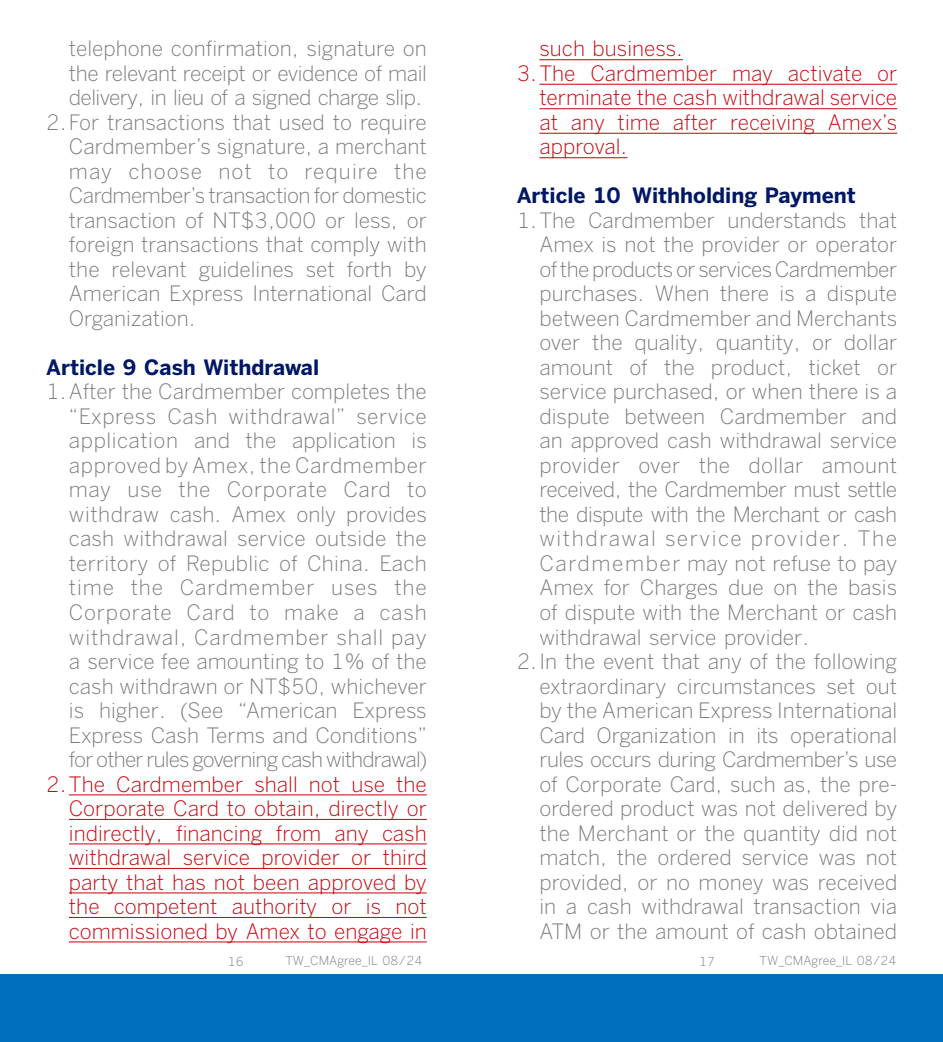
<style>
.page{position:relative;width:943px;height:1042px;background:#fff}
.page>*{position:absolute;margin:0;border:0;box-sizing:border-box;transform-origin:0 0}
.t1{font:300 21px/24.5px "Benton Sans";color:#7b7a7b;text-align:justify}
.t2{font:300 21px/24.5px "Benton Sans";color:#c7000b;text-align:justify}
.t3{font:300 21px "Benton Sans";letter-spacing:-.025em;color:#7b7a7b}
.t4{font:700 21px "Benton Sans";color:#001764}
.t5{font:300 21px "Benton Sans";letter-spacing:-.03em;color:#7b7a7b}
.t6{font:300 21px "Benton Sans";letter-spacing:-.02em;color:#7b7a7b}
.t7{font:300 21px "Benton Sans";letter-spacing:.075em;color:#7b7a7b}
.t8{font:300 21px "Benton Sans";letter-spacing:.05em;color:#7b7a7b}
.t9{font:300 12.25px "Benton Sans";color:#7b7a7b}
</style>
<div class="page">
<div style="left:0;top:974px;width:943px;height:68px;background:#0070bd"></div>
<hr style="left:539px;top:59px;width:144px;height:1px;background:#c7000b">
<hr style="left:539px;top:84px;width:358px;height:1px;background:#c7000b">
<hr style="left:539px;top:108px;width:358px;height:1px;background:#c7000b">
<hr style="left:539px;top:133px;width:358px;height:1px;background:#c7000b">
<hr style="left:539px;top:157px;width:88px;height:1px;background:#c7000b">
<hr style="left:69px;top:794px;width:358px;height:1px;background:#c7000b">
<hr style="left:69px;top:819px;width:358px;height:1px;background:#c7000b">
<hr style="left:69px;top:843px;width:358px;height:1px;background:#c7000b">
<hr style="left:69px;top:868px;width:358px;height:1px;background:#c7000b">
<hr style="left:69px;top:892px;width:358px;height:1px;background:#c7000b">
<hr style="left:69px;top:917px;width:358px;height:1px;background:#c7000b">
<hr style="left:69px;top:941px;width:358px;height:1px;background:#c7000b">
<p class="t1" style="left:69px;top:36px;width:359px">telephone confirmation, signature on</p>
<p class="t6" style="left:69px;top:61px;width:359px">the relevant receipt or evidence of mail</p>
<p class="t5" style="left:69px;top:85px;width:355px">delivery, in lieu of a signed charge slip.</p>
<p class="t1" style="left:46px;top:110px;width:382px">2.For transactions that used to require</p>
<p class="t1" style="left:69px;top:134px;width:359px">Cardmember’s signature, a merchant</p>
<p class="t8" style="left:69px;top:159px;width:359px">may choose not to require the</p>
<p class="t3" style="left:69px;top:183px;width:359px">Cardmember’s transaction for domestic</p>
<p class="t1" style="left:69px;top:208px;width:359px">transaction of NT$3,000 or less, or</p>
<p class="t1" style="left:69px;top:232px;width:359px">foreign transactions that comply with</p>
<p class="t1" style="left:69px;top:257px;width:359px">the relevant guidelines set forth by</p>
<p class="t1" style="left:69px;top:281px;width:359px">American Express International Card</p>
<p class="t1" style="left:69px;top:306px;width:128px">Organization.</p>
<p class="t4" style="left:46px;top:354px;width:274px">Article 9 Cash Withdrawal</p>
<p class="t1" style="left:69px;top:379px;width:359px;text-indent:-23px">1.After the Cardmember completes the “Express Cash withdrawal” service application and the application is approved by Amex, the Cardmember may use the Corporate Card to withdraw cash. Amex only provides cash withdrawal service outside the territory of Republic of China. Each time the Cardmember uses the Corporate Card to make a cash withdrawal, Cardmember shall pay a service fee amounting to 1% of the cash withdrawn or NT$50, whichever is higher. (See “American Express Express Cash Terms and Conditions” for other rules governing cash withdrawal)</p>
<p class="t2" style="left:69px;top:771px;width:359px;text-indent:-23px">2.The Cardmember shall not use the Corporate Card to obtain, directly or indirectly, financing from any cash withdrawal service provider or third party that has not been approved by the competent authority or is not commissioned by Amex to engage in</p>
<p class="t2" style="left:539px;top:36px;width:145px">such business.</p>
<p class="t2" style="left:516px;top:61px;width:382px">3.The Cardmember may activate or</p>
<p class="t2" style="left:539px;top:85px;width:359px">terminate the cash withdrawal service</p>
<p class="t2" style="left:539px;top:110px;width:359px">at any time after receiving Amex’s</p>
<p class="t2" style="left:539px;top:134px;width:89px">approval.</p>
<p class="t4" style="left:516px;top:182px;width:341px">Article 10 Withholding Payment</p>
<p class="t1" style="left:516px;top:208px;width:382px">1.The Cardmember understands that</p>
<p class="t1" style="left:539px;top:232px;width:359px">Amex is not the provider or operator</p>
<p class="t3" style="left:539px;top:257px;width:359px">of the products or services Cardmember</p>
<p class="t1" style="left:539px;top:281px;width:359px">purchases. When there is a dispute</p>
<p class="t1" style="left:539px;top:306px;width:359px">between Cardmember and Merchants</p>
<p class="t1" style="left:539px;top:330px;width:359px">over the quality, quantity, or dollar</p>
<p class="t1" style="left:539px;top:355px;width:359px">amount of the product, ticket or</p>
<p class="t1" style="left:539px;top:379px;width:359px">service purchased, or when there is a</p>
<p class="t1" style="left:539px;top:404px;width:359px">dispute between Cardmember and</p>
<p class="t1" style="left:539px;top:428px;width:359px">an approved cash withdrawal service</p>
<p class="t1" style="left:539px;top:453px;width:359px">provider over the dollar amount</p>
<p class="t3" style="left:539px;top:477px;width:359px">received, the Cardmember must settle</p>
<p class="t3" style="left:539px;top:502px;width:359px">the dispute with the Merchant or cash</p>
<p class="t7" style="left:539px;top:526px;width:359px">withdrawal service provider. The</p>
<p class="t1" style="left:539px;top:551px;width:359px">Cardmember may not refuse to pay</p>
<p class="t1" style="left:539px;top:575px;width:359px">Amex for Charges due on the basis</p>
<p class="t1" style="left:539px;top:600px;width:359px">of dispute with the Merchant or cash</p>
<p class="t1" style="left:539px;top:624px;width:271px">withdrawal service provider.</p>
<p class="t1" style="left:516px;top:649px;width:382px">2.In the event that any of the following</p>
<p class="t1" style="left:539px;top:673px;width:359px">extraordinary circumstances set out</p>
<p class="t1" style="left:539px;top:698px;width:359px">by the American Express International</p>
<p class="t1" style="left:539px;top:722px;width:359px">Card Organization in its operational</p>
<p class="t3" style="left:539px;top:747px;width:359px">rules occurs during Cardmember’s use</p>
<p class="t1" style="left:539px;top:771px;width:359px">of Corporate Card, such as, the pre-</p>
<p class="t1" style="left:539px;top:796px;width:359px">ordered product was not delivered by</p>
<p class="t1" style="left:539px;top:821px;width:359px">the Merchant or the quantity did not</p>
<p class="t1" style="left:539px;top:845px;width:359px">match, the ordered service was not</p>
<p class="t1" style="left:539px;top:870px;width:359px">provided, or no money was received</p>
<p class="t1" style="left:539px;top:894px;width:359px">in a cash withdrawal transaction via</p>
<p class="t1" style="left:539px;top:919px;width:359px">ATM or the amount of cash obtained</p>
<p class="t9" style="left:228px;top:954px;width:17px">16</p>
<p class="t9" style="left:285px;top:953px;width:138px">TW_CMAgree_IL 08/24</p>
<p class="t9" style="left:699px;top:954px;width:17px">17</p>
<p class="t9" style="left:759px;top:953px;width:138px">TW_CMAgree_IL 08/24</p>
</div>
